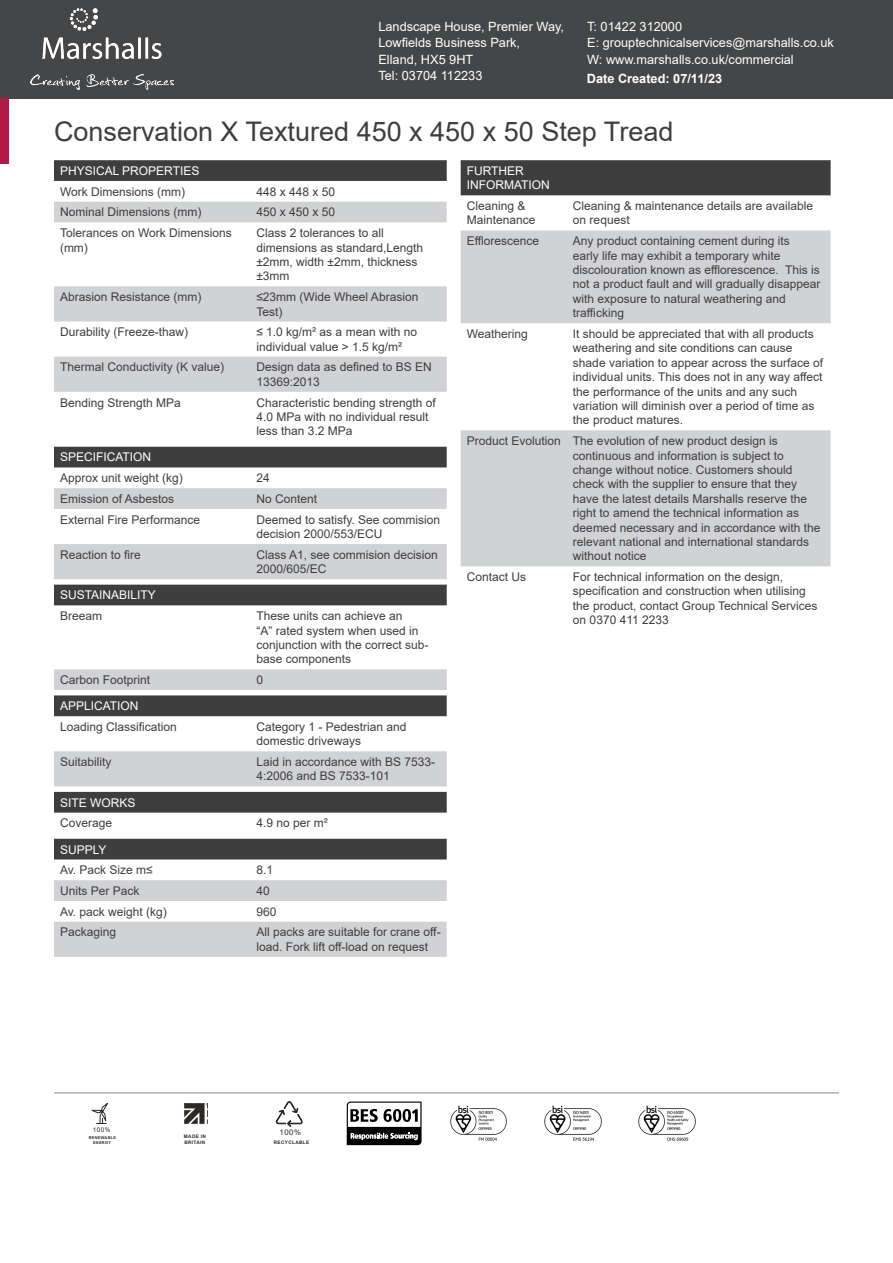
<style>
.page{position:relative;width:893px;height:1263px;background:#fff}
.page>*{position:absolute;margin:0;border:0;box-sizing:border-box;transform-origin:0 0}
.Column_1{font:27px "Arial";color:#3e3e3f}
.Address{font:12.75px "Arial";color:#fff}
.t1{font:700 12.75px "Arial";color:#fff}
.Column_1-2{font:12px/14.4px "Arial";color:#3e3e3f}
.Table_Header{font:12px/14.4px "Arial";color:#fff}
.t2{font:7.8px "Arial";color:#2d2926}
.t3{font:6.45px "Arial";color:#2d2926}
.t4{font:700 4.8px/6.4px "Arial";letter-spacing:.075em;color:#2d2926}
.t5{font:700 3.9px/5.2px "Arial";letter-spacing:.075em;color:#2d2926;text-align:center}
</style>
<div class="page">
<div style="left:0;top:0;width:893px;height:98px;background:#454647"></div>
<img style="left:31px;top:9px;width:143px;height:81px">
<div style="left:54px;top:160px;width:393px;height:21px;background:#3e3e3f"></div>
<svg style="left:54px;top:202px;width:393px;height:190px"></svg>
<div style="left:54px;top:447px;width:393px;height:20px;background:#3e3e3f"></div>
<svg style="left:54px;top:488px;width:393px;height:91px"></svg>
<div style="left:54px;top:585px;width:393px;height:20px;background:#3e3e3f"></div>
<svg style="left:54px;top:669px;width:393px;height:47px;background:#969698"></svg>
<div style="left:54px;top:751px;width:393px;height:35px;background:#d1d2d4"></div>
<div style="left:54px;top:792px;width:393px;height:21px;background:#3e3e3f"></div>
<div style="left:54px;top:839px;width:393px;height:20px;background:#3e3e3f"></div>
<svg style="left:54px;top:880px;width:393px;height:77px"></svg>
<div style="left:461px;top:160px;width:370px;height:35px;background:#3e3e3f"></div>
<svg style="left:461px;top:230px;width:370px;height:336px;fill:#d1d2d4"></svg>
<hr style="left:54px;top:1092px;width:785px;height:1px;background:#939598">
<svg style="left:91px;top:1103px;width:17px;height:21px"></svg>
<svg style="left:184px;top:1104px;width:24px;height:20px"></svg>
<svg style="left:276px;top:1101px;width:27px;height:26px"></svg>
<svg style="left:347px;top:1101px;width:75px;height:44px"></svg>
<img style="left:450px;top:1105px;width:57px;height:36px">
<img style="left:544px;top:1105px;width:58px;height:36px">
<img style="left:638px;top:1105px;width:58px;height:36px">
<div style="left:0;top:98px;width:9px;height:66px;background:#b11b43"></div>
<p class="Address" style="left:378px;top:17px;width:187px">Landscape House, Premier Way,</p>
<p class="Address" style="left:378px;top:34px;width:143px">Lowfields Business Park,</p>
<p class="Address" style="left:378px;top:50px;width:96px">Elland, HX5 9HT</p>
<p class="Address" style="left:378px;top:67px;width:105px">Tel: 03704 112233</p>
<p class="Address" style="left:587px;top:17px;width:96px">T: 01422 312000</p>
<p class="Address" style="left:587px;top:34px;width:248px">E: grouptechnicalservices@marshalls.co.uk</p>
<p class="Address" style="left:587px;top:50px;width:208px">W: www.marshalls.co.uk/commercial</p>
<p class="t1" style="left:587px;top:69px;width:137px">Date Created: 07/11/23</p>
<p class="Column_1" style="left:54px;top:113px;width:621px">Conservation X Textured 450 x 450 x 50 Step Tread</p>
<p class="Table_Header" style="left:60px;top:163px;width:141px">PHYSICAL PROPERTIES</p>
<p class="Column_1-2" style="left:60px;top:184px;width:127px">Work Dimensions (mm)</p>
<p class="Column_1-2" style="left:256px;top:184px;width:80px">448 x 448 x 50</p>
<p class="Column_1-2" style="left:60px;top:205px;width:143px">Nominal Dimensions (mm)</p>
<p class="Column_1-2" style="left:256px;top:205px;width:80px">450 x 450 x 50</p>
<p class="Column_1-2" style="left:60px;top:226px;width:173px">Tolerances on Work Dimensions (mm)</p>
<p class="Column_1-2" style="left:256px;top:226px;width:168px">Class 2 tolerances to all dimensions as standard,Length ±2mm, width ±2mm, thickness ±3mm</p>
<p class="Column_1-2" style="left:60px;top:290px;width:143px">Abrasion Resistance (mm)</p>
<p class="Column_1-2" style="left:256px;top:290px;width:163px">≤23mm (Wide Wheel Abrasion<br>Test)</p>
<p class="Column_1-2" style="left:60px;top:325px;width:130px">Durability (Freeze-thaw)</p>
<p class="Column_1-2" style="left:256px;top:325px;width:162px">≤ 1.0 kg/m² as a mean with no individual value &gt; 1.5 kg/m²</p>
<p class="Column_1-2" style="left:60px;top:360px;width:166px">Thermal Conductivity (K value)</p>
<p class="Column_1-2" style="left:256px;top:360px;width:177px">Design data as defined to BS EN<br>13369:2013</p>
<p class="Column_1-2" style="left:60px;top:395px;width:122px">Bending Strength MPa</p>
<p class="Column_1-2" style="left:256px;top:395px;width:181px">Characteristic bending strength of<br>4.0 MPa with no individual result less than 3.2 MPa</p>
<p class="Table_Header" style="left:60px;top:450px;width:93px">SPECIFICATION</p>
<p class="Column_1-2" style="left:60px;top:471px;width:124px">Approx unit weight (kg)</p>
<p class="Column_1-2" style="left:256px;top:471px;width:15px">24</p>
<p class="Column_1-2" style="left:60px;top:491px;width:116px">Emission of Asbestos</p>
<p class="Column_1-2" style="left:256px;top:491px;width:62px">No Content</p>
<p class="Column_1-2" style="left:60px;top:512px;width:142px">External Fire Performance</p>
<p class="Column_1-2" style="left:256px;top:512px;width:185px">Deemed to satisfy. See commision decision 2000/553/ECU</p>
<p class="Column_1-2" style="left:60px;top:547px;width:82px">Reaction to fire</p>
<p class="Column_1-2" style="left:256px;top:547px;width:183px">Class A1, see commision decision<br>2000/605/EC</p>
<p class="Table_Header" style="left:60px;top:588px;width:97px">SUSTAINABILITY</p>
<p class="Column_1-2" style="left:60px;top:609px;width:44px">Breeam</p>
<p class="Column_1-2" style="left:256px;top:609px;width:174px">These units can achieve an<br>“A” rated system when used in conjunction with the correct sub&shy;base components</p>
<p class="Column_1-2" style="left:60px;top:672px;width:92px">Carbon Footprint</p>
<p class="Column_1-2" style="left:256px;top:672px;width:8px">0</p>
<p class="Table_Header" style="left:60px;top:699px;width:80px">APPLICATION</p>
<p class="Column_1-2" style="left:60px;top:719px;width:118px">Loading Classification</p>
<p class="Column_1-2" style="left:256px;top:719px;width:152px">Category 1 - Pedestrian and domestic driveways</p>
<p class="Column_1-2" style="left:60px;top:754px;width:53px">Suitability</p>
<p class="Column_1-2" style="left:256px;top:754px;width:180px">Laid in accordance with BS 7533-<br>4:2006 and BS 7533-101</p>
<p class="Table_Header" style="left:60px;top:795px;width:77px">SITE WORKS</p>
<p class="Column_1-2" style="left:60px;top:816px;width:54px">Coverage</p>
<p class="Column_1-2" style="left:256px;top:816px;width:73px">4.9 no per m²</p>
<p class="Table_Header" style="left:60px;top:842px;width:48px">SUPPLY</p>
<p class="Column_1-2" style="left:60px;top:863px;width:94px">Av. Pack Size m≤</p>
<p class="Column_1-2" style="left:256px;top:863px;width:18px">8.1</p>
<p class="Column_1-2" style="left:60px;top:883px;width:81px">Units Per Pack</p>
<p class="Column_1-2" style="left:256px;top:883px;width:15px">40</p>
<p class="Column_1-2" style="left:60px;top:904px;width:108px">Av. pack weight (kg)</p>
<p class="Column_1-2" style="left:256px;top:904px;width:22px">960</p>
<p class="Column_1-2" style="left:60px;top:925px;width:58px">Packaging</p>
<p class="Column_1-2" style="left:256px;top:925px;width:186px">All packs are suitable for crane off&shy;load. Fork lift off-load on request</p>
<p class="Table_Header" style="left:467px;top:163px;width:85px">FURTHER<br>INFORMATION</p>
<p class="Column_1-2" style="left:467px;top:199px;width:70px">Cleaning &amp;<br>Maintenance</p>
<p class="Column_1-2" style="left:573px;top:199px;width:242px">Cleaning &amp; maintenance details are available on request</p>
<p class="Column_1-2" style="left:467px;top:234px;width:74px">Efflorescence</p>
<p class="Column_1-2" style="left:573px;top:234px;width:249px">Any product containing cement during its<br>early life may exhibit a temporary white discolouration known as efflorescence. This is not a product fault and will gradually disappear with exposure to natural weathering and trafficking</p>
<p class="Column_1-2" style="left:467px;top:326px;width:63px">Weathering</p>
<p class="Column_1-2" style="left:573px;top:326px;width:252px">It should be appreciated that with all products weathering and site conditions can cause shade variation to appear across the surface of individual units. This does not in any way affect the performance of the units and any such variation will diminish over a period of time as the product matures.</p>
<p class="Column_1-2" style="left:467px;top:434px;width:96px">Product Evolution</p>
<p class="Column_1-2" style="left:573px;top:434px;width:249px">The evolution of new product design is continuous and information is subject to change without notice. Customers should check with the supplier to ensure that they have the latest details Marshalls reserve the right to amend the technical information as deemed necessary and in accordance with the relevant national and international standards without notice</p>
<p class="Column_1-2" style="left:467px;top:570px;width:61px">Contact Us</p>
<p class="Column_1-2" style="left:573px;top:570px;width:246px">For technical information on the design, specification and construction when utilising the product, contact Group Technical Services on 0370 411 2233</p>
<p class="t3" style="left:93px;top:1125px;width:19px">100%</p>
<p class="t5" style="left:89px;top:1135px;width:29px">RENEWABLE<br>ENERGY</p>
<p class="t2" style="left:279px;top:1127px;width:23px">100%</p>
<p class="t4" style="left:184px;top:1133px;width:24px">MADE IN<br>BRITAIN</p>
<p class="t4" style="left:274px;top:1139px;width:37px">RECYCLABLE</p>
</div>
